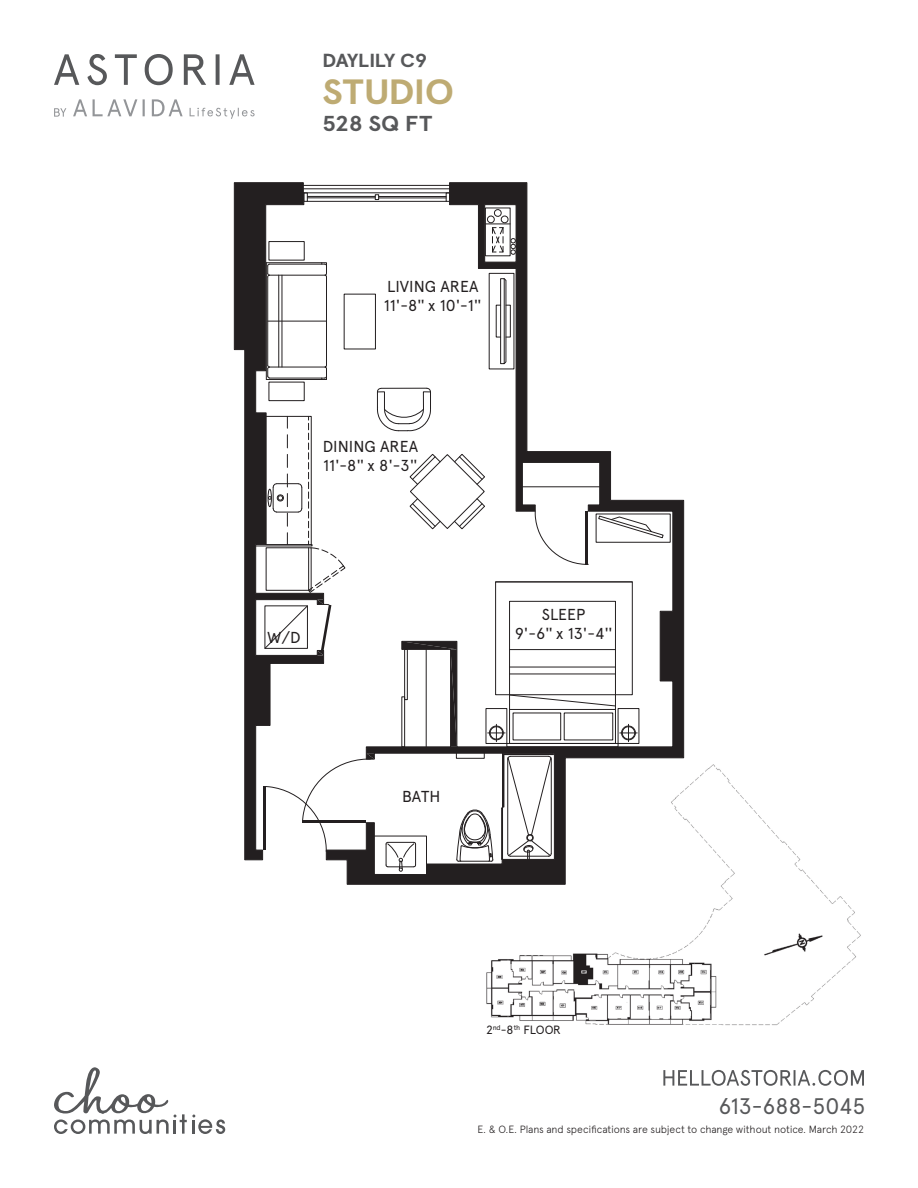
<style>
.page{position:relative;width:918px;height:1188px;background:#fff}
.page>*{position:absolute;margin:0;border:0;box-sizing:border-box;transform-origin:0 0}
.t1{font:700 35.1px "Apercu";letter-spacing:-.015em;color:#beab73;scale:1.11 1}
.t2{font:22.5px "Apercu";letter-spacing:-.005em;color:#57585a}
.t3{font:700 21.6px "Apercu";letter-spacing:-.01em;color:#57585a;scale:1.11 1}
.t4{font:700 18.9px "Apercu";letter-spacing:-.025em;color:#57585a;scale:1.11 1}
.t5{font:15.9px/19px "Apercu";color:#231f20}
.t6{font:12px "Apercu";letter-spacing:-.015em;color:#231f20}
.t7{font:300 10.5px "Apercu";letter-spacing:-.015em;color:#231f20}
</style>
<div class="page">
<svg style="left:73px;top:99px;width:110px;height:17px"></svg>
<svg style="left:190px;top:108px;width:65px;height:11px"></svg>
<svg style="left:54px;top:54px;width:201px;height:31px"></svg>
<svg style="left:54px;top:108px;width:12px;height:9px"></svg>
<svg style="left:663px;top:1070px;width:201px;height:16px"></svg>
<svg style="left:54px;top:1067px;width:171px;height:67px"></svg>
<img style="left:486px;top:764px;width:375px;height:261px">
<hr style="left:268px;top:321px;width:59px;height:1px;background:#231f20">
<svg style="left:324px;top:365px;width:2px;height:15px"></svg>
<svg style="left:326px;top:182px;width:358px;height:703px"></svg>
<svg style="left:487px;top:209px;width:27px;height:46px"></svg>
<svg style="left:375px;top:195px;width:4px;height:5px"></svg>
<svg style="left:446px;top:194px;width:4px;height:7px"></svg>
<hr style="left:303px;top:189px;width:147px;height:1px;background:#231f20">
<hr style="left:303px;top:193px;width:147px;height:1px;background:#231f20">
<hr style="left:307px;top:196px;width:68px;height:1px;background:#231f20">
<hr style="left:307px;top:198px;width:68px;height:1px;background:#231f20">
<hr style="left:379px;top:196px;width:67px;height:1px;background:#231f20">
<hr style="left:379px;top:198px;width:67px;height:1px;background:#231f20">
<hr style="left:307px;top:201px;width:139px;height:1px;background:#231f20">
<svg style="left:234px;top:182px;width:90px;height:678px"></svg>
<div style="left:509px;top:601px;width:107px;height:143px;border:1px solid #231f20"></div>
<div style="left:486px;top:708px;width:21px;height:36px;border:1px solid #231f20"></div>
<div style="left:618px;top:708px;width:21px;height:36px;border:1px solid #231f20"></div>
<hr style="left:510px;top:709px;width:105px;height:1px;background:#231f20">
<div style="left:495px;top:582px;width:137px;height:113px;border:1px solid #231f20"></div>
<svg style="left:620px;top:724px;width:17px;height:18px"></svg>
<svg style="left:488px;top:724px;width:17px;height:18px"></svg>
<hr style="left:510px;top:674px;width:105px;height:1px;background:#231f20">
<hr style="left:510px;top:667px;width:105px;height:1px;background:#231f20">
<hr style="left:510px;top:649px;width:105px;height:1px;background:#231f20">
<svg style="left:509px;top:695px;width:107px;height:11px"></svg>
<div style="left:507px;top:743px;width:111px;height:4px;border:1px solid #231f20"></div>
<hr style="left:496px;top:582px;width:136px;height:1px;background:#231f20">
<hr style="left:263px;top:786px;width:2px;height:64px;background:#231f20">
<svg style="left:265px;top:753px;width:162px;height:122px"></svg>
<div style="left:456px;top:753px;width:28px;height:5px;border:1px solid #231f20"></div>
<svg style="left:317px;top:600px;width:14px;height:55px"></svg>
<div style="left:269px;top:382px;width:35px;height:19px;border:1px solid #231f20"></div>
<svg style="left:598px;top:516px;width:65px;height:22px"></svg>
<svg style="left:535px;top:511px;width:54px;height:54px"></svg>
<hr style="left:522px;top:487px;width:78px;height:1px;background:#231f20">
<svg style="left:255px;top:416px;width:90px;height:177px"></svg>
<hr style="left:303px;top:185px;width:147px;height:1px;background:#231f20">
<div style="left:485px;top:205px;width:31px;height:57px;border:1px solid #231f20"></div>
<p class="t4" style="left:322px;top:49px;width:96px">DAYLILY C9</p>
<p class="t1" style="left:322px;top:70px;width:121px">STUDIO</p>
<p class="t3" style="left:322px;top:110px;width:101px">528 SQ FT</p>
<p class="t5" style="left:384px;top:277px;width:99px">LIVING AREA<br>11'-8'' x 10'-1''</p>
<p class="t5" style="left:323px;top:436px;width:97px">DINING AREA<br>11'-8'' x 8'-3''</p>
<p class="t5" style="left:267px;top:628px;width:35px">W/D</p>
<p class="t5" style="left:515px;top:605px;width:99px;text-align:center">SLEEP<br>9'-6'' x 13'-4''</p>
<p class="t5" style="left:402px;top:787px;width:40px">BATH</p>
<p class="t6" style="left:486px;top:1023px;width:76px">2<sup>nd</sup>-8<sup>th</sup> FLOOR</p>
<h2 class="t2" style="left:719px;top:1092px;width:148px">613-688-5045</h2>
<p class="t7" style="left:478px;top:1123px;width:388px">E. &amp; O.E. Plans and specifications are subject to change without notice. March 2022</p>
</div>
